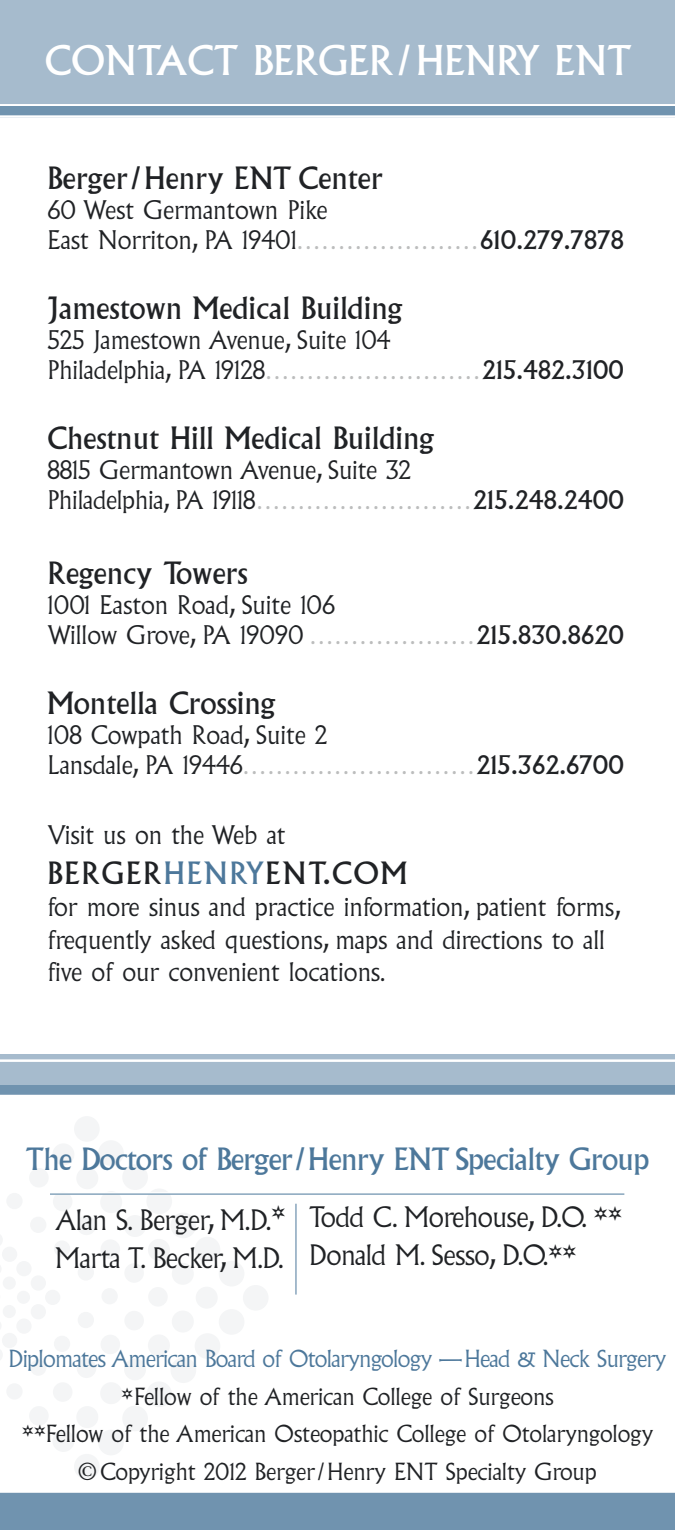
<style>
.page{position:relative;width:675px;height:1530px;background:#fff}
.page>*{position:absolute;margin:0;border:0;box-sizing:border-box;transform-origin:0 0}
.t1{font:40px "Albertus";color:#fff}
.t2{font:30px "Albertus";letter-spacing:-.005em;color:#202225}
.t3{font:30px "Albertus";letter-spacing:-.03em;color:#4d789b}
.t4{font:30px "Albertus";letter-spacing:.06em;color:#202225}
.t5{font:300 27.5px/37.5px "Albertus";letter-spacing:-.02em;color:#202225}
.t6{font:300 25px/30px "Albertus";color:#202225}
.t7{font:300 23px/37.5px "Albertus";letter-spacing:-.005em;color:#202225;text-align:center}
.t8{font:300 23px "Albertus";letter-spacing:-.03em;color:#4d789b}
.s1{color:#bcbdbd}
.s2{font-weight:400}
.s3{color:#4d789b}
</style>
<div class="page">
<div style="left:0;top:1054px;width:675px;height:73px;background:#a6bbcd"></div>
<hr style="left:0;top:1059px;width:675px;height:3px;background:#fff">
<div style="left:0;top:1085px;width:675px;height:445px;background:#7093af"></div>
<div style="left:0;top:1097px;width:675px;height:394px;background:#fff"></div>
<div style="left:243px;top:1285px;width:26px;height:26px;background:#f4f5f6;border-radius:50%"></div>
<div style="left:219px;top:1309px;width:25px;height:26px;background:#f4f5f6;border-radius:50%"></div>
<div style="left:195px;top:1333px;width:25px;height:26px;background:#f4f5f6;border-radius:50%"></div>
<div style="left:171px;top:1357px;width:25px;height:26px;background:#f4f5f6;border-radius:50%"></div>
<div style="left:146px;top:1382px;width:26px;height:25px;background:#f4f5f6;border-radius:50%"></div>
<div style="left:122px;top:1406px;width:26px;height:25px;background:#f4f5f6;border-radius:50%"></div>
<div style="left:98px;top:1430px;width:26px;height:25px;background:#f4f5f6;border-radius:50%"></div>
<div style="left:74px;top:1454px;width:26px;height:26px;background:#f4f5f6;border-radius:50%"></div>
<div style="left:219px;top:1261px;width:25px;height:26px;background:#f4f5f6;border-radius:50%"></div>
<div style="left:195px;top:1237px;width:25px;height:25px;background:#f4f5f6;border-radius:50%"></div>
<div style="left:171px;top:1213px;width:25px;height:25px;background:#f4f5f6;border-radius:50%"></div>
<div style="left:146px;top:1189px;width:26px;height:25px;background:#f4f5f6;border-radius:50%"></div>
<div style="left:122px;top:1164px;width:26px;height:26px;background:#f4f5f6;border-radius:50%"></div>
<div style="left:98px;top:1140px;width:26px;height:26px;background:#f4f5f6;border-radius:50%"></div>
<div style="left:74px;top:1116px;width:26px;height:26px;background:#f4f5f6;border-radius:50%"></div>
<div style="left:196px;top:1287px;width:22px;height:22px;background:#f4f5f6;border-radius:50%"></div>
<div style="left:172px;top:1311px;width:22px;height:22px;background:#f4f5f6;border-radius:50%"></div>
<div style="left:148px;top:1334px;width:22px;height:22px;background:#f4f5f6;border-radius:50%"></div>
<div style="left:124px;top:1358px;width:22px;height:22px;background:#f4f5f6;border-radius:50%"></div>
<div style="left:100px;top:1382px;width:22px;height:22px;background:#f4f5f6;border-radius:50%"></div>
<div style="left:76px;top:1406px;width:22px;height:22px;background:#f4f5f6;border-radius:50%"></div>
<div style="left:52px;top:1430px;width:22px;height:22px;background:#f4f5f6;border-radius:50%"></div>
<div style="left:172px;top:1263px;width:22px;height:22px;background:#f4f5f6;border-radius:50%"></div>
<div style="left:148px;top:1239px;width:22px;height:22px;background:#f4f5f6;border-radius:50%"></div>
<div style="left:124px;top:1215px;width:22px;height:22px;background:#f4f5f6;border-radius:50%"></div>
<div style="left:100px;top:1191px;width:22px;height:22px;background:#f4f5f6;border-radius:50%"></div>
<div style="left:76px;top:1167px;width:22px;height:22px;background:#f4f5f6;border-radius:50%"></div>
<div style="left:52px;top:1143px;width:22px;height:22px;background:#f4f5f6;border-radius:50%"></div>
<div style="left:148px;top:1287px;width:20px;height:20px;background:#f4f5f6;border-radius:50%"></div>
<div style="left:124px;top:1311px;width:20px;height:19px;background:#f4f5f6;border-radius:50%"></div>
<div style="left:101px;top:1335px;width:19px;height:19px;background:#f4f5f6;border-radius:50%"></div>
<div style="left:77px;top:1358px;width:19px;height:20px;background:#f4f5f6;border-radius:50%"></div>
<div style="left:53px;top:1382px;width:19px;height:20px;background:#f4f5f6;border-radius:50%"></div>
<div style="left:29px;top:1406px;width:20px;height:20px;background:#f4f5f6;border-radius:50%"></div>
<div style="left:124px;top:1263px;width:20px;height:20px;background:#f4f5f6;border-radius:50%"></div>
<div style="left:101px;top:1239px;width:19px;height:20px;background:#f4f5f6;border-radius:50%"></div>
<div style="left:77px;top:1216px;width:19px;height:19px;background:#f4f5f6;border-radius:50%"></div>
<div style="left:53px;top:1192px;width:19px;height:19px;background:#f4f5f6;border-radius:50%"></div>
<div style="left:29px;top:1168px;width:20px;height:20px;background:#f4f5f6;border-radius:50%"></div>
<div style="left:102px;top:1288px;width:16px;height:16px;background:#f4f5f6;border-radius:50%"></div>
<div style="left:78px;top:1312px;width:16px;height:16px;background:#f4f5f6;border-radius:50%"></div>
<div style="left:54px;top:1336px;width:16px;height:16px;background:#f4f5f6;border-radius:50%"></div>
<div style="left:30px;top:1359px;width:16px;height:17px;background:#f4f5f6;border-radius:50%"></div>
<div style="left:6px;top:1383px;width:17px;height:17px;background:#f4f5f6;border-radius:50%"></div>
<div style="left:78px;top:1264px;width:16px;height:17px;background:#f4f5f6;border-radius:50%"></div>
<div style="left:54px;top:1241px;width:16px;height:16px;background:#f4f5f6;border-radius:50%"></div>
<div style="left:30px;top:1217px;width:16px;height:16px;background:#f4f5f6;border-radius:50%"></div>
<div style="left:6px;top:1193px;width:17px;height:16px;background:#f4f5f6;border-radius:50%"></div>
<div style="left:45px;top:1290px;width:15px;height:15px;background:#f4f5f6;border-radius:50%"></div>
<div style="left:31px;top:1304px;width:15px;height:15px;background:#f4f5f6;border-radius:50%"></div>
<div style="left:16px;top:1319px;width:16px;height:15px;background:#f4f5f6;border-radius:50%"></div>
<div style="left:2px;top:1333px;width:15px;height:15px;background:#f4f5f6;border-radius:50%"></div>
<svg style="left:0;top:1350px;width:2px;height:10px"></svg>
<div style="left:31px;top:1275px;width:15px;height:16px;background:#f4f5f6;border-radius:50%"></div>
<div style="left:16px;top:1261px;width:16px;height:15px;background:#f4f5f6;border-radius:50%"></div>
<div style="left:2px;top:1247px;width:15px;height:15px;background:#f4f5f6;border-radius:50%"></div>
<svg style="left:0;top:1235px;width:2px;height:10px"></svg>
<div style="left:17px;top:1291px;width:13px;height:13px;background:#f4f5f6;border-radius:50%"></div>
<div style="left:3px;top:1305px;width:13px;height:13px;background:#f4f5f6;border-radius:50%"></div>
<div style="left:3px;top:1277px;width:13px;height:13px;background:#f4f5f6;border-radius:50%"></div>
<hr style="left:0;top:1095px;width:675px;height:2px;background:#fff">
<hr style="left:0;top:1490px;width:675px;height:3px;background:#fff">
<hr style="left:33px;top:1192px;width:605px;height:3px;background:#fff">
<hr style="left:50px;top:1193px;width:574px;height:2px;background:#7093af">
<hr style="left:295px;top:1204px;width:2px;height:91px;background:#7093af">
<div style="left:0;top:0;width:675px;height:117px;background:#a6bbcd"></div>
<hr style="left:0;top:104px;width:675px;height:3px;background:#fff">
<div style="left:0;top:106px;width:675px;height:11px;background:#7093af"></div>
<hr style="left:0;top:115px;width:675px;height:3px;background:#fff">
<h1 class="t1" style="left:45px;top:45px;width:588px">CONTACT BERGER/HENRY ENT</h1>
<p class="t2" style="left:48px;top:166px;width:337px">Berger/Henry ENT Center</p>
<p class="t6" style="left:48px;top:196px;width:578px">60 West Germantown Pike<br>East Norriton, PA 19401<span class="s1">......................</span><span class="s2">610.279.7878</span></p>
<p class="t2" style="left:48px;top:296px;width:356px">Jamestown Medical Building</p>
<p class="t6" style="left:47px;top:326px;width:578px">525 Jamestown Avenue, Suite 104<br>Philadelphia, PA 19128<span class="s1">..........................</span><span class="s2">215.482.3100</span></p>
<p class="t2" style="left:48px;top:426px;width:388px">Chestnut Hill Medical Building</p>
<p class="t6" style="left:48px;top:456px;width:578px">8815 Germantown Avenue, Suite 32<br>Philadelphia, PA 19118<span class="s1">..........................</span><span class="s2">215.248.2400</span></p>
<p class="t2" style="left:48px;top:561px;width:202px">Regency Towers</p>
<p class="t6" style="left:48px;top:591px;width:578px">1001 Easton Road, Suite 106<br>Willow Grove, PA 19090 <span class="s1">....................</span><span class="s2">215.830.8620</span></p>
<p class="t2" style="left:48px;top:691px;width:230px">Montella Crossing</p>
<p class="t6" style="left:48px;top:721px;width:578px">108 Cowpath Road, Suite 2<br>Lansdale, PA 19446<span class="s1">............................</span><span class="s2">215.362.6700</span></p>
<p class="t6" style="left:48px;top:821px;width:239px">Visit us on the Web at</p>
<p class="t4" style="left:48px;top:861px;width:361px">BERGER<span class="s3">HENRY</span>ENT.COM</p>
<p class="t6" style="left:47px;top:893px;width:574px;line-height:32.5px">for more sinus and practice information, patient forms, frequently asked questions, maps and directions to all five of our convenient locations.</p>
<p class="t3" style="left:26px;top:1148px;width:625px">The Doctors of Berger/Henry ENT Specialty Group</p>
<p class="t5" style="left:309px;top:1201px;width:315px">Todd C. Morehouse, D.O. **<br>Donald M. Sesso, D.O.**</p>
<p class="t5" style="left:55px;top:1203px;width:232px">Alan S. Berger, M.D.*<br>Marta T. Becker, M.D.</p>
<p class="t8" style="left:9px;top:1350px;width:659px">Diplomates American Board of Otolaryngology —Head &amp; Neck Surgery</p>
<p class="t7" style="left:22px;top:1379px;width:633px">*Fellow of the American College of Surgeons<br>**Fellow of the American Osteopathic College of Otolaryngology © Copyright 2012 Berger/Henry ENT Specialty Group</p>
</div>
